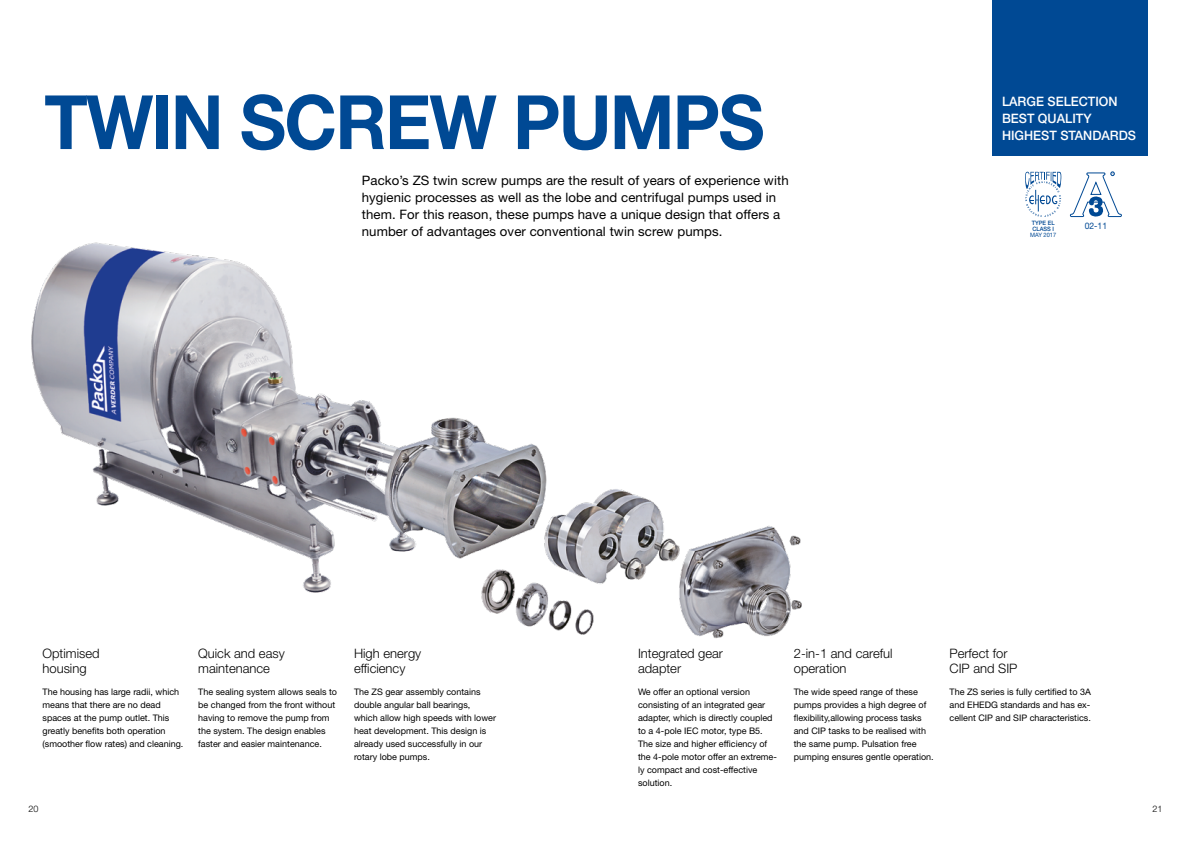
<style>
.page{position:relative;width:1191px;height:842px;background:#fff}
.page>*{position:absolute;margin:0;border:0;box-sizing:border-box;transform-origin:0 0}
.t1{font:700 75px "Helvetica Neue LT Std";letter-spacing:-.025em;color:#004994;scale:.95 1}
.t2{font:13px/17px "Helvetica Neue LT Std";letter-spacing:.005em;color:#000}
.t3{font:300 13px/15.6px "Helvetica Neue LT Std";color:#000}
.t4{font:500 13px/17px "Helvetica Neue LT Std";color:#fff}
.t5{font:9px/13px "Helvetica Neue LT Std";color:#000}
.t6{font:9px "Helvetica Neue LT Std";color:#004994;scale:.95 1}
.t7{font:300 9px "Helvetica Neue LT Std";color:#000}
.t8{font:500 6px/6px "Helvetica Neue LT Std";color:#004994;scale:.95 1}
.t9{font:6px "Helvetica Neue LT Std";color:#004994;scale:.95 1}
</style>
<div class="page">
<img style="left:31px;top:242px;width:771px;height:397px">
<svg style="left:1025px;top:172px;width:36px;height:45px"></svg>
<svg style="left:1069px;top:172px;width:53px;height:45px"></svg>
<div style="left:992px;top:0;width:156px;height:156px;background:#004994"></div>
<h1 class="t1" style="left:44px;top:76px;width:760px">TWIN SCREW PUMPS</h1>
<p class="t2" style="left:362px;top:172px;width:428px">Packo’s ZS twin screw pumps are the result of years of experience with hygienic processes as well as the lobe and centrifugal pumps used in them. For this reason, these pumps have a unique design that offers a number of advantages over conventional twin screw pumps.</p>
<h2 class="t4" style="left:1002px;top:93px;width:136px">LARGE SELECTION<br>BEST QUALITY<br>HIGHEST STANDARDS</h2>
<p class="t8" style="left:1031px;top:220px;width:26px">TYPE EL<br>CLASS I</p>
<p class="t9" style="left:1030px;top:231px;width:29px">MAY 2017</p>
<p class="t6" style="left:1084px;top:220px;width:25px">02-11</p>
<h2 class="t3" style="left:43px;top:645px;width:59px">Optimised housing</h2>
<p class="t5" style="left:43px;top:686px;width:142px">The housing has large radii, which means that there are no dead spaces at the pump outlet. This greatly benefits both operation (smoother flow rates) and cleaning.</p>
<h2 class="t3" style="left:198px;top:645px;width:88px">Quick and easy maintenance</h2>
<p class="t5" style="left:198px;top:686px;width:140px">The sealing system allows seals to be changed from the front without having to remove the pump from the system. The design enables faster and easier maintenance.</p>
<h2 class="t3" style="left:354px;top:645px;width:69px">High energy efficiency</h2>
<p class="t5" style="left:354px;top:686px;width:143px">The ZS gear assembly contains double angular ball bearings, which allow high speeds with lower heat development. This design is already used successfully in our rotary lobe pumps.</p>
<h2 class="t3" style="left:638px;top:645px;width:87px">Integrated gear adapter</h2>
<p class="t5" style="left:638px;top:686px;width:140px">We offer an optional version consisting of an integrated gear adapter, which is directly coupled to a 4-pole IEC motor, type B5.<br>The size and higher efficiency of the 4-pole motor offer an extreme&shy;ly compact and cost-effective solution.</p>
<h2 class="t3" style="left:793px;top:645px;width:100px">2-in-1 and careful operation</h2>
<p class="t5" style="left:793px;top:686px;width:141px">The wide speed range of these pumps provides a high degree of flexibility,allowing process tasks and CIP tasks to be realised with the same pump. Pulsation free pumping ensures gentle operation.</p>
<h2 class="t3" style="left:949px;top:645px;width:69px">Perfect for<br>CIP and SIP</h2>
<p class="t5" style="left:949px;top:686px;width:143px;text-align:justify">The ZS series is fully certified to 3A and EHEDG standards and has ex&shy;cellent CIP and SIP characteristics.</p>
<p class="t7" style="left:28px;top:804px;width:12px">20</p>
<p class="t7" style="left:1152px;top:804px;width:12px">21</p>
</div>
